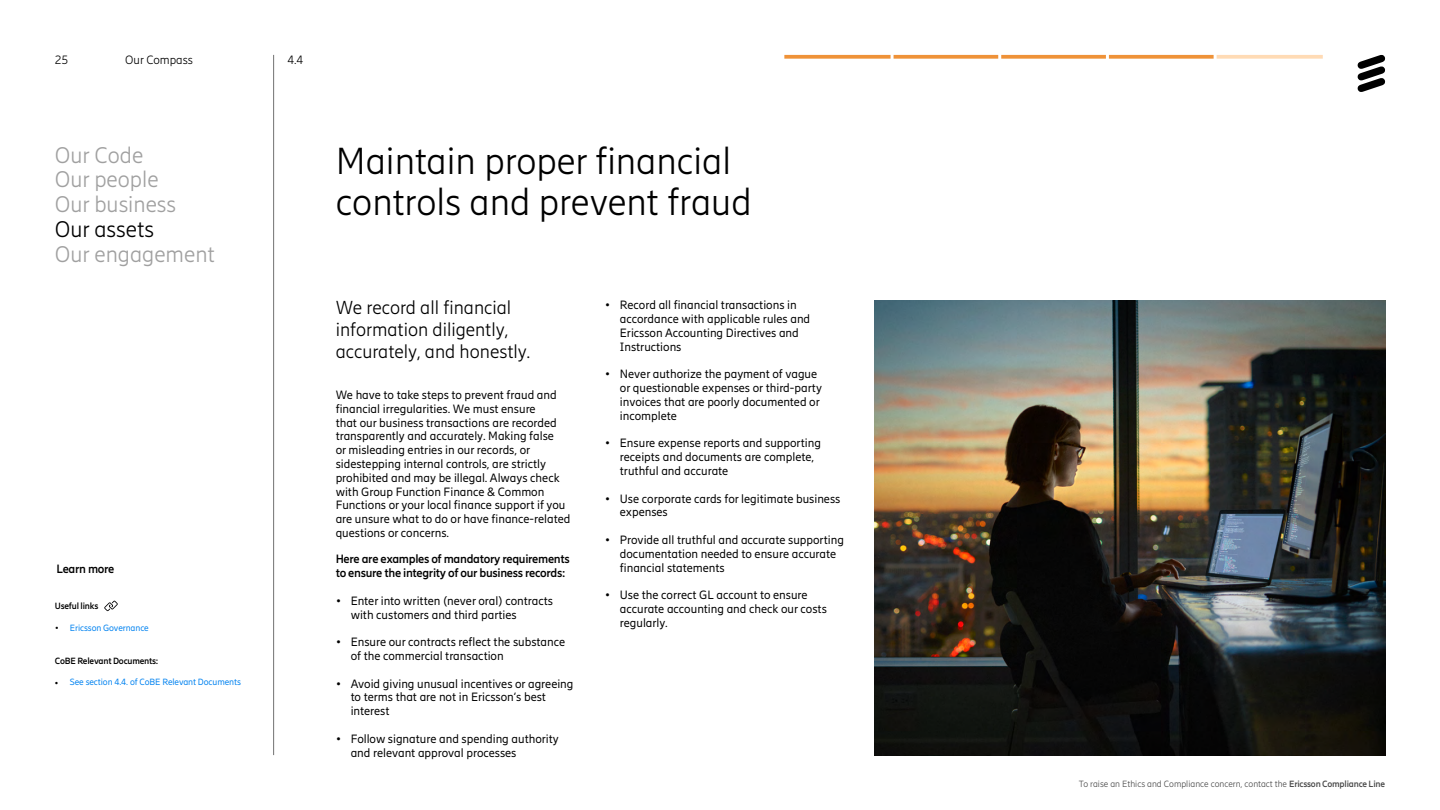
<style>
.page{position:relative;width:1440px;height:810px;background:#fff}
.page>*{position:absolute;margin:0;border:0;box-sizing:border-box;transform-origin:0 0}
.t1{font:300 37.5px/41.2px "Ericsson Hilda";color:#000}
.t2{font:300 22.5px/24.8px "Ericsson Hilda";color:#a0a0a0}
.t3{font:300 22.5px "Ericsson Hilda";color:#000}
.t4{font:300 18.75px/21.6px "Ericsson Hilda";color:#000}
.t5{font:12px/13.8px "Ericsson Hilda";color:#000}
.t6{font:700 12px/13.8px "Ericsson Hilda";letter-spacing:-.025em;color:#000}
.t7{font:300 12px "Ericsson Hilda";color:#000}
.t8{font:300 9px "Ericsson Hilda";color:#484848}
.t9{font:9px "Ericsson Hilda";letter-spacing:-.01em;color:#0082f0}
.t10{font:700 9px "Ericsson Hilda";letter-spacing:-.025em;color:#000}
.s1{color:#000}
.s2{font-family:"Minion Pro";color:#000}
.s3{font-weight:700}
</style>
<div class="page">
<svg style="left:1358px;top:55px;width:27px;height:37px"></svg>
<svg style="left:784px;top:55px;width:107px;height:4px"></svg>
<svg style="left:894px;top:55px;width:104px;height:4px"></svg>
<svg style="left:1001px;top:55px;width:105px;height:4px"></svg>
<svg style="left:1109px;top:55px;width:105px;height:4px"></svg>
<svg style="left:1217px;top:55px;width:106px;height:4px"></svg>
<hr style="left:273px;top:55px;width:1px;height:700px;background:#727272">
<img style="left:874px;top:300px;width:511px;height:455px">
<svg style="left:104px;top:601px;width:14px;height:10px"></svg>
<p class="t7" style="left:55px;top:53px;width:15px">25</p>
<p class="t7" style="left:125px;top:53px;width:69px">Our Compass</p>
<h2 class="t2" style="left:55px;top:143px;width:123px">Our Code<br>Our people<br>Our business</h2>
<h2 class="t3" style="left:55px;top:217px;width:101px">Our assets</h2>
<h2 class="t2" style="left:55px;top:242px;width:161px">Our engagement</h2>
<p class="t6" style="left:56px;top:562px;width:60px">Learn more</p>
<p class="t10" style="left:55px;top:601px;width:45px">Useful links</p>
<p class="t9" style="left:55px;top:623px;width:95px"><span class="s1">•</span> Ericsson Governance</p>
<p class="t10" style="left:55px;top:655px;width:105px">CoBE Relevant Documents:</p>
<p class="t9" style="left:55px;top:677px;width:187px"><span class="s2">•</span> See section 4.4. of CoBE Relevant Documents</p>
<p class="t7" style="left:288px;top:53px;width:17px">4.4</p>
<h1 class="t1" style="left:336px;top:141px;width:417px">Maintain proper financial controls and prevent fraud</h1>
<h3 class="t4" style="left:336px;top:297px;width:196px">We record all financial information diligently, accurately, and honestly.</h3>
<p class="t5" style="left:336px;top:388px;width:236px">We have to take steps to prevent fraud and financial irregularities. We must ensure<br>that our business transactions are recorded transparently and accurately. Making false<br>or misleading entries in our records, or sidestepping internal controls, are strictly prohibited and may be illegal. Always check with Group Function Finance &amp; Common Functions or your local finance support if you are unsure what to do or have finance-related questions or concerns.</p>
<p class="t6" style="left:336px;top:552px;width:236px">Here are examples of mandatory requirements to ensure the integrity of our business records:</p>
<p class="t5" style="left:351px;top:594px;width:204px;text-indent:-15px">• Enter into written (never oral) contracts with customers and third parties</p>
<p class="t5" style="left:351px;top:635px;width:216px;text-indent:-15px">• Ensure our contracts reflect the substance of the commercial transaction</p>
<p class="t5" style="left:351px;top:677px;width:224px;text-indent:-15px">• Avoid giving unusual incentives or agreeing to terms that are not in Ericsson’s best interest</p>
<p class="t5" style="left:351px;top:732px;width:210px;text-indent:-15px">• Follow signature and spending authority and relevant approval processes</p>
<p class="t5" style="left:620px;top:298px;width:192px;text-indent:-15px">• Record all financial transactions in accordance with applicable rules and<br>Ericsson Accounting Directives and<br>Instructions</p>
<p class="t5" style="left:620px;top:367px;width:204px;text-indent:-15px">• Never authorize the payment of vague or questionable expenses or third-party invoices that are poorly documented or incomplete</p>
<p class="t5" style="left:620px;top:436px;width:203px;text-indent:-15px">• Ensure expense reports and supporting receipts and documents are complete, truthful and accurate</p>
<p class="t5" style="left:620px;top:492px;width:222px;text-indent:-15px">• Use corporate cards for legitimate business expenses</p>
<p class="t5" style="left:620px;top:533px;width:226px;text-indent:-15px">• Provide all truthful and accurate supporting documentation needed to ensure accurate financial statements</p>
<p class="t5" style="left:620px;top:588px;width:208px;text-indent:-15px">• Use the correct GL account to ensure accurate accounting and check our costs regularly.</p>
<p class="t8" style="left:1079px;top:779px;width:308px">To raise an Ethics and Compliance concern, contact the <span class="s3">Ericsson Compliance Line</span></p>
</div>
